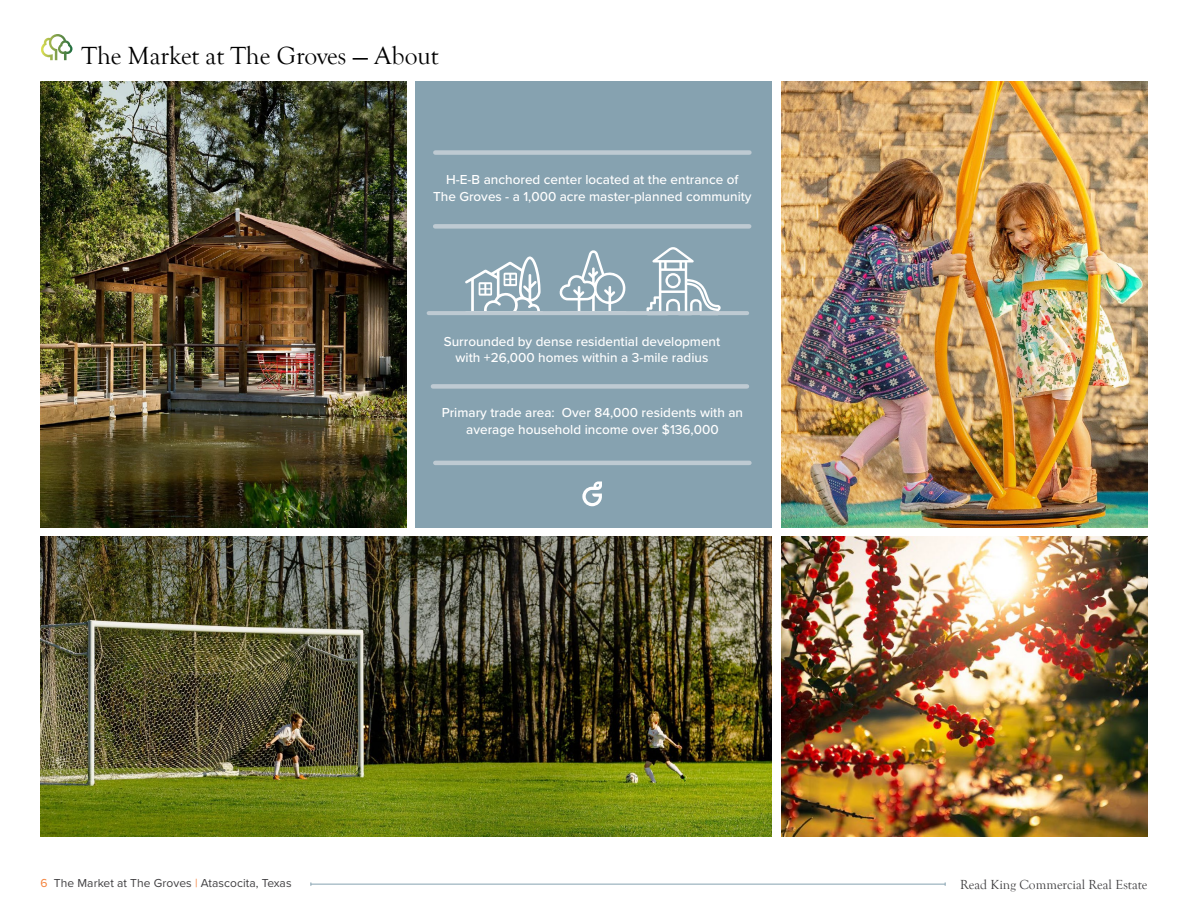
<style>
.page{position:relative;width:1188px;height:918px;background:#fff}
.page>*{position:absolute;margin:0;border:0;box-sizing:border-box;transform-origin:0 0}
.t1{font:25.5px "Goudy Old Style T";color:#000}
.t2{font:500 13.5px/16.5px "Proxima Nova";color:#fff;text-align:center}
.t3{font:13.5px "Goudy Old Style T";color:#414042}
.t4{font:12px "Proxima Nova";letter-spacing:.005em;color:#414042}
.s1{color:#f4813a}
</style>
<div class="page">
<div style="left:416px;top:81px;width:356px;height:446px;background:#86a2b0"></div>
<img style="left:782px;top:81px;width:366px;height:446px">
<img style="left:40px;top:537px;width:732px;height:300px">
<img style="left:40px;top:81px;width:366px;height:446px">
<img style="left:782px;top:537px;width:366px;height:300px">
<hr style="left:311px;top:884px;width:634px;height:1px;background:#86a2b0">
<div style="left:435px;top:224px;width:314px;height:5px;background:#becad2"></div>
<svg style="left:647px;top:247px;width:74px;height:64px"></svg>
<svg style="left:465px;top:256px;width:76px;height:55px"></svg>
<svg style="left:559px;top:250px;width:67px;height:61px"></svg>
<hr style="left:429px;top:311px;width:318px;height:4px;background:#becad2">
<div style="left:435px;top:150px;width:314px;height:5px;background:#becad2"></div>
<div style="left:433px;top:384px;width:314px;height:5px;background:#becad2"></div>
<hr style="left:435px;top:461px;width:314px;height:4px;background:#becad2">
<svg style="left:41px;top:34px;width:31px;height:26px"></svg>
<svg style="left:582px;top:481px;width:20px;height:25px"></svg>
<h1 class="t1" style="left:82px;top:42px;width:359px">The Market at The Groves — About</h1>
<p class="t2" style="left:433px;top:171px;width:320px">H-E-B anchored center located at the entrance of<br>The Groves - a 1,000 acre master-planned community</p>
<p class="t2" style="left:444px;top:333px;width:278px">Surrounded by dense residential development with +26,000 homes within a 3-mile radius</p>
<p class="t2" style="left:442px;top:404px;width:303px">Primary trade area: Over 84,000 residents with an average household income over $136,000</p>
<p class="t4" style="left:40px;top:874px;width:253px"><span class="s1">6</span> The Market at The Groves <span class="s1">|</span> Atascocita, Texas</p>
<p class="t3" style="left:960px;top:877px;width:189px">Read King Commercial Real Estate</p>
</div>
